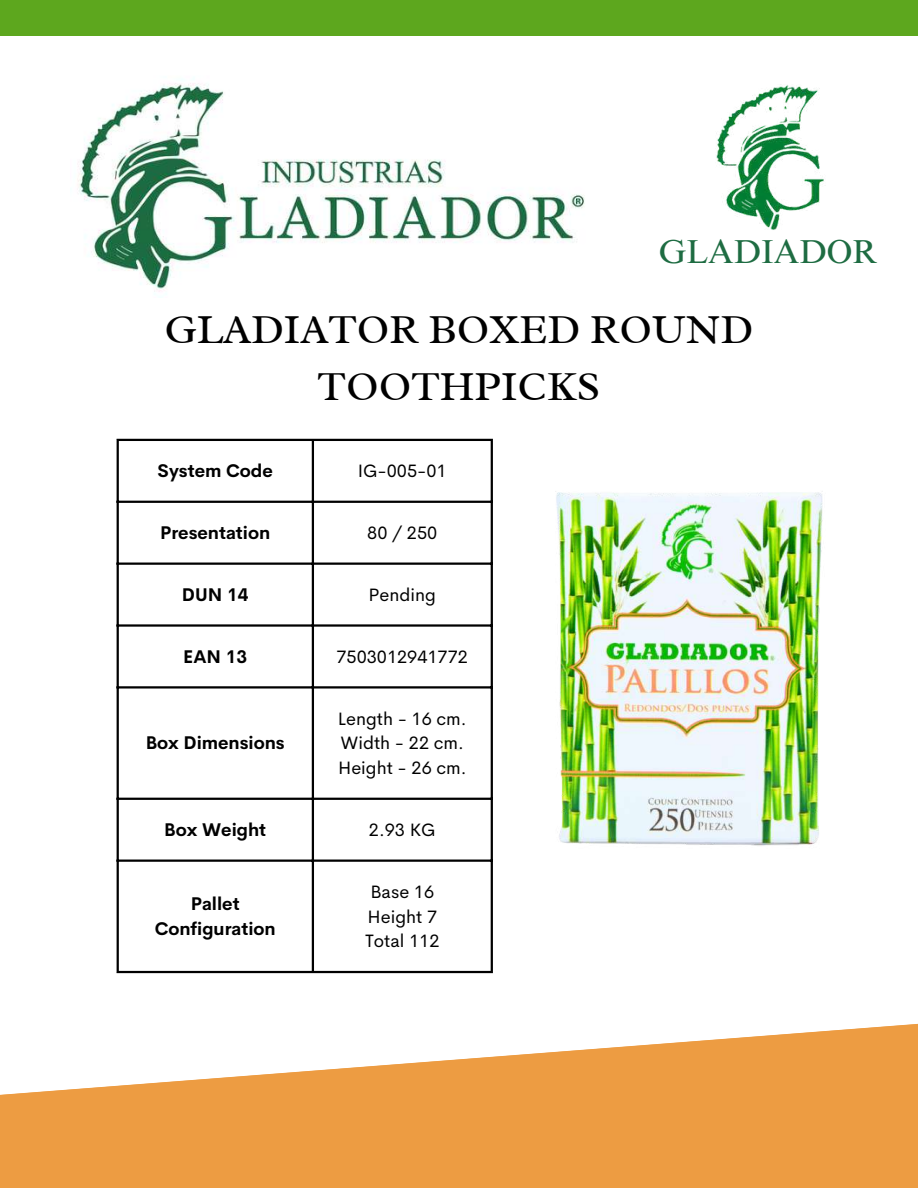
<style>
.page{position:relative;width:918px;height:1188px;background:#ed9c42}
.page>*{position:absolute;margin:0;border:0;box-sizing:border-box;transform-origin:0 0}
.t1{font:41.7px/57.3px "Radley";color:#000;text-align:center}
.t2{font:33.15px "Times NRMT Pro";color:#1e6c42}
.t3{font:18px/24.8px "Cerebri Sans";color:#000}
.t4{font:700 18px/24.8px "Cerebri Sans";color:#000;text-align:center}
</style>
<div class="page">
<div style="left:0;top:36px;width:918px;height:1059px;background:#fff"></div>
<div style="left:811px;top:668px;width:107px;height:177px;background:#fff"></div>
<div style="left:833px;top:546px;width:85px;height:122px;background:#fff"></div>
<div style="left:0;top:0;width:918px;height:36px;background:#5da71e"></div>
<img style="left:547px;top:478px;width:286px;height:394px">
<img style="left:71px;top:63px;width:524px;height:235px">
<hr style="left:117px;top:441px;width:2px;height:530px;background:#000">
<hr style="left:312px;top:441px;width:2px;height:530px;background:#000">
<hr style="left:491px;top:441px;width:2px;height:530px;background:#000">
<hr style="left:117px;top:439px;width:376px;height:2px;background:#000">
<hr style="left:117px;top:501px;width:376px;height:2px;background:#000">
<hr style="left:117px;top:563px;width:376px;height:2px;background:#000">
<hr style="left:117px;top:624px;width:376px;height:3px;background:#000">
<hr style="left:117px;top:686px;width:376px;height:3px;background:#000">
<hr style="left:117px;top:798px;width:376px;height:2px;background:#000">
<hr style="left:117px;top:860px;width:376px;height:2px;background:#000">
<hr style="left:117px;top:971px;width:376px;height:2px;background:#000">
<img style="left:709px;top:85px;width:117px;height:152px">
<h2 class="t2" style="left:659px;top:240px;width:221px">GLADIADOR</h2>
<h1 class="t1" style="left:165px;top:300px;width:590px">GLADIATOR BOXED ROUND<br>TOOTHPICKS</h1>
<p class="t4" style="left:158px;top:458px;width:117px">System Code</p>
<p class="t3" style="left:358px;top:458px;width:90px">IG-005-01</p>
<p class="t4" style="left:160px;top:520px;width:112px">Presentation</p>
<p class="t3" style="left:367px;top:520px;width:72px">80 / 250</p>
<p class="t4" style="left:182px;top:582px;width:68px">DUN 14</p>
<p class="t3" style="left:369px;top:582px;width:69px">Pending</p>
<p class="t4" style="left:183px;top:644px;width:65px">EAN 13</p>
<p class="t3" style="left:336px;top:644px;width:133px">7503012941772</p>
<p class="t4" style="left:146px;top:731px;width:141px">Box Dimensions</p>
<p class="t3" style="left:338px;top:706px;width:130px">Length - 16 cm.<br>Width - 22 cm.<br>Height - 26 cm.</p>
<p class="t4" style="left:164px;top:817px;width:103px">Box Weight</p>
<p class="t3" style="left:369px;top:817px;width:68px">2.93 KG</p>
<p class="t4" style="left:155px;top:891px;width:123px">Pallet<br>Configuration</p>
<p class="t3" style="left:365px;top:879px;width:76px">Base 16<br>Height 7<br>Total 112</p>
</div>
